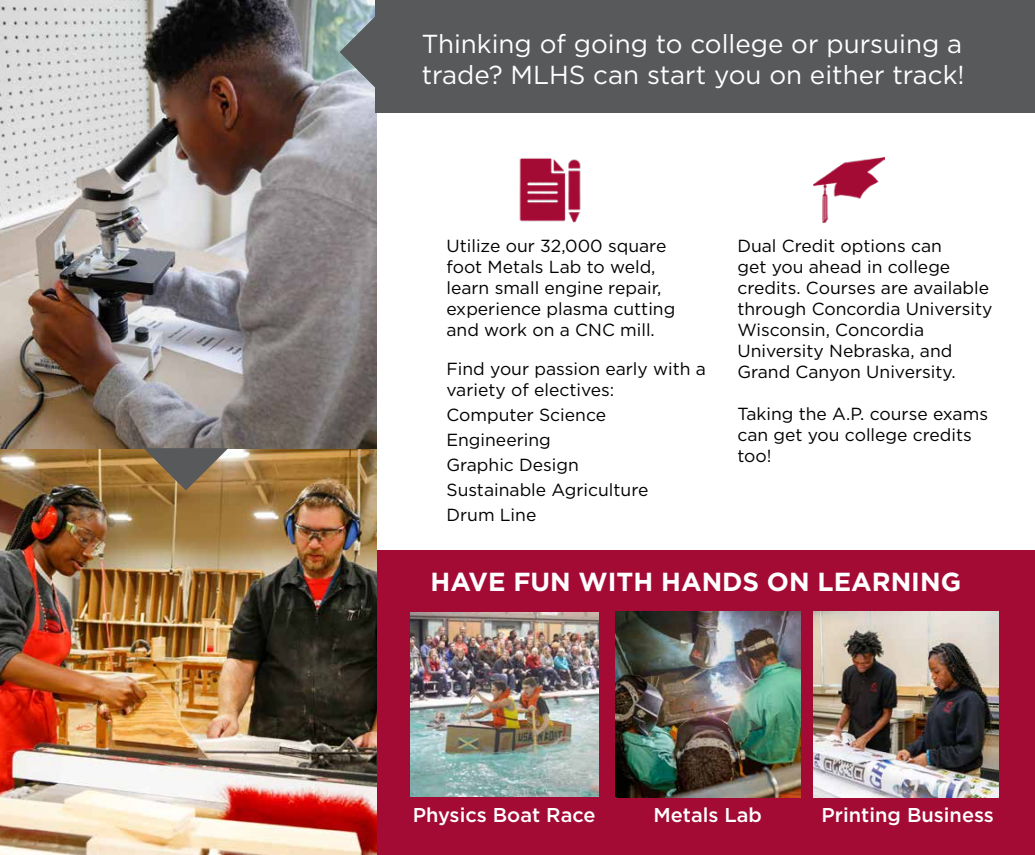
<style>
.page{position:relative;width:1035px;height:855px;background:#fff}
.page>*{position:absolute;margin:0;border:0;box-sizing:border-box;transform-origin:0 0}
.t1{font:700 26.12px "Gotham";color:#fff}
.t2{font:26px/31.2px "Gotham";color:#fff}
.t3{font:500 20px "Gotham";color:#fff}
.t4{font:17.5px/21px "Gotham";color:#000}
</style>
<div class="page">
<div style="left:377px;top:550px;width:658px;height:305px;background:#a30b35"></div>
<img style="left:0;top:0;width:377px;height:855px">
<svg style="left:340px;top:16px;width:35px;height:72px;background:#818b90"></svg>
<svg style="left:144px;top:448px;width:84px;height:43px;background:#826e53"></svg>
<div style="left:375px;top:0;width:660px;height:113px;background:#58595b"></div>
<img style="left:814px;top:612px;width:184px;height:185px">
<img style="left:615px;top:612px;width:185px;height:185px">
<img style="left:410px;top:612px;width:188px;height:185px">
<img style="left:814px;top:157px;width:71px;height:67px">
<img style="left:519px;top:158px;width:62px;height:65px">
<h2 class="t2" style="left:422px;top:27px;width:544px">Thinking of going to college or pursuing a trade? MLHS can start you on either track!</h2>
<p class="t4" style="left:446px;top:235px;width:230px">Utilize our 32,000 square foot Metals Lab to weld, learn small engine repair, experience plasma cutting and work on a CNC mill.</p>
<p class="t4" style="left:446px;top:358px;width:261px">Find your passion early with a variety of electives:</p>
<p class="t4" style="left:446px;top:402px;width:203px;line-height:25px">Computer Science<br>Engineering<br>Graphic Design<br>Sustainable Agriculture<br>Drum Line</p>
<p class="t4" style="left:737px;top:235px;width:257px">Dual Credit options can<br>get you ahead in college credits. Courses are available through Concordia University<br>Wisconsin, Concordia<br>University Nebraska, and<br>Grand Canyon University.</p>
<p class="t4" style="left:737px;top:403px;width:252px">Taking the A.P. course exams can get you college credits too!</p>
<h1 class="t1" style="left:431px;top:564px;width:532px">HAVE FUN WITH HANDS ON LEARNING</h1>
<p class="t3" style="left:413px;top:802px;width:184px">Physics Boat Race</p>
<p class="t3" style="left:653px;top:802px;width:110px">Metals Lab</p>
<p class="t3" style="left:822px;top:802px;width:174px">Printing Business</p>
</div>
